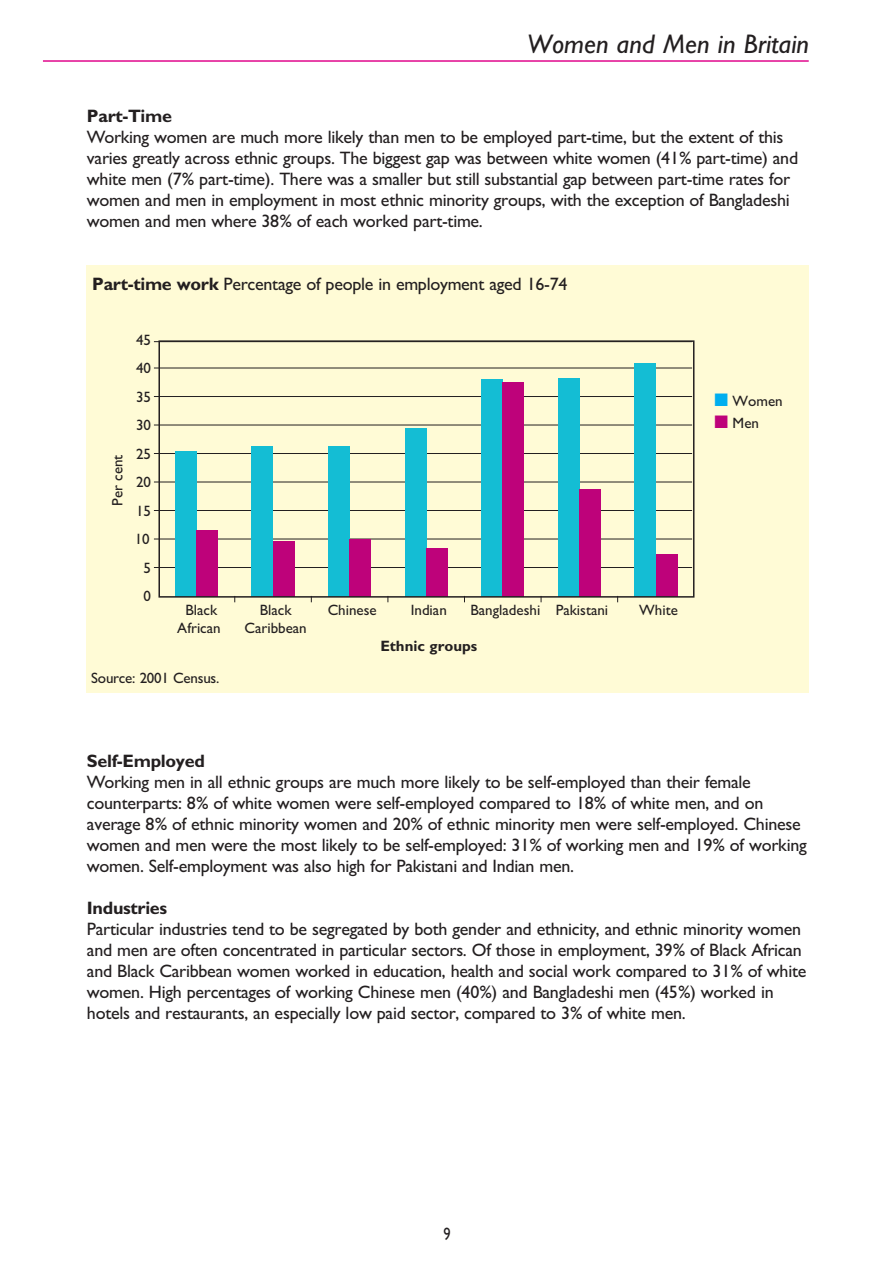
<style>
.page{position:relative;width:893px;height:1262px;background:#fff}
.page>*{position:absolute;margin:0;border:0;box-sizing:border-box;transform-origin:0 0}
.t1{font:italic 27px "M Gill Sans";color:#231f20}
.t2{font:18px/21px "M Gill Sans";letter-spacing:-.015em;color:#231f20}
.t3{font:700 18px "M Gill Sans";letter-spacing:-.015em;color:#231f20}
.t4{font:18px "M Gill Sans";letter-spacing:-.015em;color:#231f20;scale:.8 1}
.t5{font:15px/28.5px "M Gill Sans";color:#231f20;text-align:center}
.t6{font:700 15px "M Gill Sans";color:#231f20}
.s1{font-weight:700}
.s2{color:#00aeef}
.s3{color:#be027a}
</style>
<div class="page">
<div style="left:86px;top:265px;width:722px;height:428px;background:#fffbd6"></div>
<hr style="left:154px;top:368px;width:538px;height:1px;background:#231f20">
<hr style="left:154px;top:396px;width:538px;height:1px;background:#231f20">
<hr style="left:154px;top:425px;width:538px;height:1px;background:#231f20">
<hr style="left:154px;top:453px;width:538px;height:1px;background:#231f20">
<hr style="left:154px;top:482px;width:538px;height:1px;background:#231f20">
<hr style="left:154px;top:510px;width:538px;height:1px;background:#231f20">
<hr style="left:154px;top:539px;width:538px;height:1px;background:#231f20">
<hr style="left:154px;top:567px;width:538px;height:1px;background:#231f20">
<div style="left:175px;top:451px;width:21px;height:146px;background:#14bdd4"></div>
<div style="left:196px;top:530px;width:22px;height:67px;background:#be027a"></div>
<div style="left:252px;top:446px;width:21px;height:151px;background:#14bdd4"></div>
<div style="left:273px;top:541px;width:21px;height:56px;background:#be027a"></div>
<div style="left:328px;top:446px;width:21px;height:151px;background:#14bdd4"></div>
<div style="left:349px;top:540px;width:22px;height:57px;background:#be027a"></div>
<div style="left:405px;top:429px;width:21px;height:168px;background:#14bdd4"></div>
<div style="left:426px;top:548px;width:21px;height:49px;background:#be027a"></div>
<div style="left:481px;top:379px;width:21px;height:218px;background:#14bdd4"></div>
<div style="left:502px;top:382px;width:22px;height:215px;background:#be027a"></div>
<div style="left:558px;top:378px;width:21px;height:219px;background:#14bdd4"></div>
<div style="left:579px;top:489px;width:21px;height:108px;background:#be027a"></div>
<div style="left:634px;top:363px;width:22px;height:234px;background:#14bdd4"></div>
<div style="left:656px;top:554px;width:21px;height:43px;background:#be027a"></div>
<hr style="left:154px;top:341px;width:538px;height:1px;background:#231f20">
<div style="left:158px;top:340px;width:536px;height:257px;border:2px solid #231f20"></div>
<hr style="left:43px;top:60px;width:765px;height:2px;background:#e0088c">
<h1 class="t1" style="left:527px;top:34px;width:284px">Women and Men in Britain</h1>
<p class="t3" style="left:87px;top:109px;width:86px">Part-Time</p>
<p class="t2" style="left:87px;top:128px;width:712px">Working women are much more likely than men to be employed part-time, but the extent of this varies greatly across ethnic groups. The biggest gap was between white women (41% part-time) and white men (7% part-time). There was a smaller but still substantial gap between part-time rates for women and men in employment in most ethnic minority groups, with the exception of Bangladeshi women and men where 38% of each worked part-time.</p>
<p class="t2" style="left:92px;top:275px;width:476px"><span class="s1">Part-time work</span> Percentage of people in employment aged 16-74</p>
<p class="t5" style="left:105px;top:506px;width:53px;rotate:-90deg">Per cent</p>
<p class="t5" style="left:135px;top:327px;width:18px">45<br>40<br>35<br>30<br>25<br>20<br>15<br>10<br>5<br>0</p>
<p class="t5" style="left:185px;top:597px;width:33px">Black</p>
<p class="t5" style="left:260px;top:597px;width:33px">Black</p>
<p class="t5" style="left:328px;top:597px;width:51px">Chinese</p>
<p class="t5" style="left:411px;top:597px;width:38px">Indian</p>
<p class="t5" style="left:470px;top:597px;width:139px">Bangladeshi Pakistani</p>
<p class="t5" style="left:639px;top:597px;width:40px">White</p>
<p class="t5" style="left:177px;top:615px;width:45px">African</p>
<p class="t5" style="left:244px;top:615px;width:64px">Caribbean</p>
<p class="t6" style="left:380px;top:640px;width:98px">Ethnic groups</p>
<p class="t5" style="left:91px;top:665px;width:130px">Source: 2001 Census.</p>
<p class="t5" style="left:714px;top:388px;width:70px"><span class="s2">■</span> Women</p>
<p class="t5" style="left:714px;top:410px;width:46px"><span class="s3">■</span> Men</p>
<p class="t3" style="left:87px;top:754px;width:119px">Self-Employed</p>
<p class="t2" style="left:87px;top:773px;width:721px">Working men in all ethnic groups are much more likely to be self-employed than their female counterparts: 8% of white women were self-employed compared to 18% of white men, and on average 8% of ethnic minority women and 20% of ethnic minority men were self-employed. Chinese women and men were the most likely to be self-employed: 31% of working men and 19% of working women. Self-employment was also high for Pakistani and Indian men.</p>
<p class="t3" style="left:87px;top:901px;width:82px">Industries</p>
<p class="t2" style="left:87px;top:920px;width:721px">Particular industries tend to be segregated by both gender and ethnicity, and ethnic minority women and men are often concentrated in particular sectors. Of those in employment, 39% of Black African and Black Caribbean women worked in education, health and social work compared to 31% of white women. High percentages of working Chinese men (40%) and Bangladeshi men (45%) worked in hotels and restaurants, an especially low paid sector, compared to 3% of white men.</p>
<p class="t4" style="left:443px;top:1227px;width:10px">9</p>
</div>
